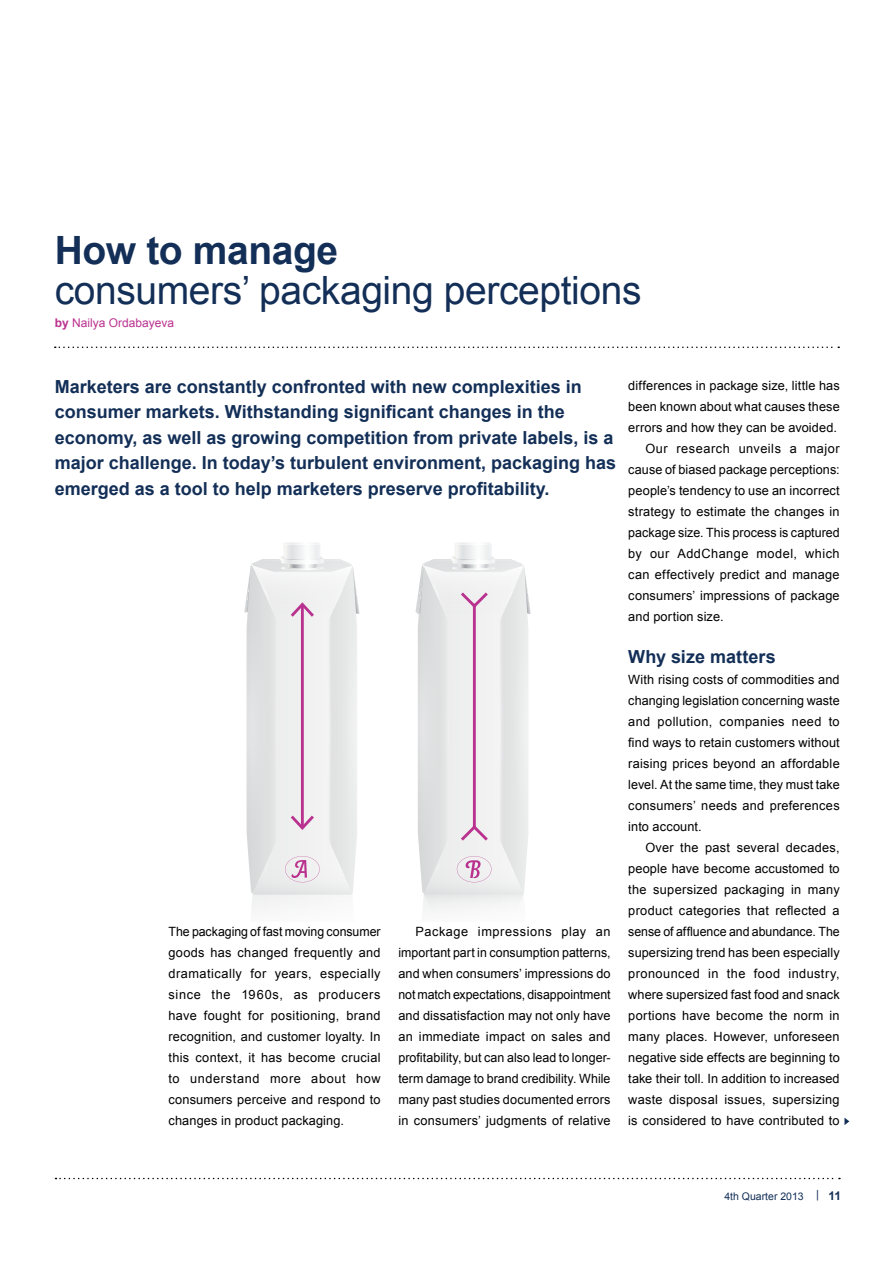
<style>
.page{position:relative;width:893px;height:1263px;background:#fff}
.page>*{position:absolute;margin:0;border:0;box-sizing:border-box;transform-origin:0 0}
.t1{font:39px "Arial";letter-spacing:-.01em;color:#132f57}
.t2{font:700 39px "Arial";letter-spacing:-.01em;color:#132f57}
.t3{font:700 18px/25.5px "Arial";color:#132f57}
.t4{font:12.75px/21px "Arial";letter-spacing:.015em;color:#000;text-align:justify}
.t5{font:12.75px "Arial";letter-spacing:.035em;color:#000}
.t6{font:12.75px "Arial";letter-spacing:.04em;color:#000}
.t7{font:12px "Arial";color:#ba328f}
.t8{font:10.5px "Arial";color:#132f57}
.s1{font-weight:700}
.s2{font-size:11.25px}
.s3{font-weight:700;font-size:12px}
</style>
<div class="page">
<svg style="left:244px;top:542px;width:115px;height:367px"></svg>
<svg style="left:415px;top:542px;width:116px;height:369px"></svg>
<svg style="left:56px;top:1178px;width:784px;height:1px"></svg>
<svg style="left:55px;top:347px;width:784px;height:1px"></svg>
<svg style="left:844px;top:1117px;width:5px;height:8px"></svg>
<h1 class="t2" style="left:55px;top:228px;width:285px">How to manage</h1>
<h1 class="t1" style="left:55px;top:269px;width:588px">consumers’ packaging perceptions</h1>
<p class="t7" style="left:55px;top:316px;width:121px"><span class="s1">by</span> Nailya Ordabayeva</p>
<p class="t3" style="left:55px;top:374px;width:563px">Marketers are constantly confronted with new complexities in consumer markets. Withstanding significant changes in the economy, as well as growing competition from private labels, is a major challenge. In today’s turbulent environment, packaging has emerged as a tool to help marketers preserve profitability.</p>
<p class="t4" style="left:169px;top:921px;width:214px">The packaging of fast moving consumer goods has changed frequently and dramatically for years, especially since the 1960s, as producers have fought for positioning, brand recognition, and customer loyalty. In this context, it has become crucial to understand more about how consumers perceive and respond to changes in product packaging.</p>
<p class="t4" style="left:398px;top:921px;width:214px;text-indent:17px">Package impressions play an important part in consumption patterns, and when consumers’ impressions do not match expectations, disappointment and dissatisfaction may not only have an immediate impact on sales and profitability, but can also lead to longer&shy;term damage to brand credibility. While many past studies documented errors in consumers’ judgments of relative</p>
<p class="t4" style="left:628px;top:375px;width:213px">differences in package size, little has</p>
<p class="t4" style="left:628px;top:396px;width:213px">been known about what causes these</p>
<p class="t4" style="left:628px;top:417px;width:210px">errors and how they can be avoided.</p>
<p class="t6" style="left:645px;top:441px;width:196px">Our research unveils a major</p>
<p class="t4" style="left:628px;top:459px;width:213px">cause of biased package perceptions:</p>
<p class="t4" style="left:628px;top:480px;width:213px">people’s tendency to use an incorrect</p>
<p class="t4" style="left:628px;top:501px;width:213px">strategy to estimate the changes in</p>
<p class="t4" style="left:628px;top:522px;width:213px">package size. This process is captured</p>
<p class="t5" style="left:628px;top:546px;width:213px">by our AddChange model, which</p>
<p class="t4" style="left:628px;top:564px;width:213px">can effectively predict and manage</p>
<p class="t4" style="left:628px;top:585px;width:213px">consumers’ impressions of package</p>
<p class="t4" style="left:628px;top:606px;width:97px">and portion size.</p>
<h2 class="t3" style="left:628px;top:644px;width:149px">Why size matters</h2>
<p class="t4" style="left:628px;top:669px;width:213px">With rising costs of commodities and changing legislation concerning waste and pollution, companies need to find ways to retain customers without raising prices beyond an affordable level. At the same time, they must take consumers’ needs and preferences into account.</p>
<p class="t4" style="left:628px;top:837px;width:213px;text-indent:17px">Over the past several decades, people have become accustomed to the supersized packaging in many product categories that reflected a sense of affluence and abundance. The supersizing trend has been especially pronounced in the food industry, where supersized fast food and snack portions have become the norm in many places. However, unforeseen negative side effects are beginning to take their toll. In addition to increased waste disposal issues, supersizing is considered to have contributed to</p>
<p class="t8" style="left:724px;top:1190px;width:118px">4th Quarter 2013 <span class="s2">|</span> <span class="s3">11</span></p>
</div>
